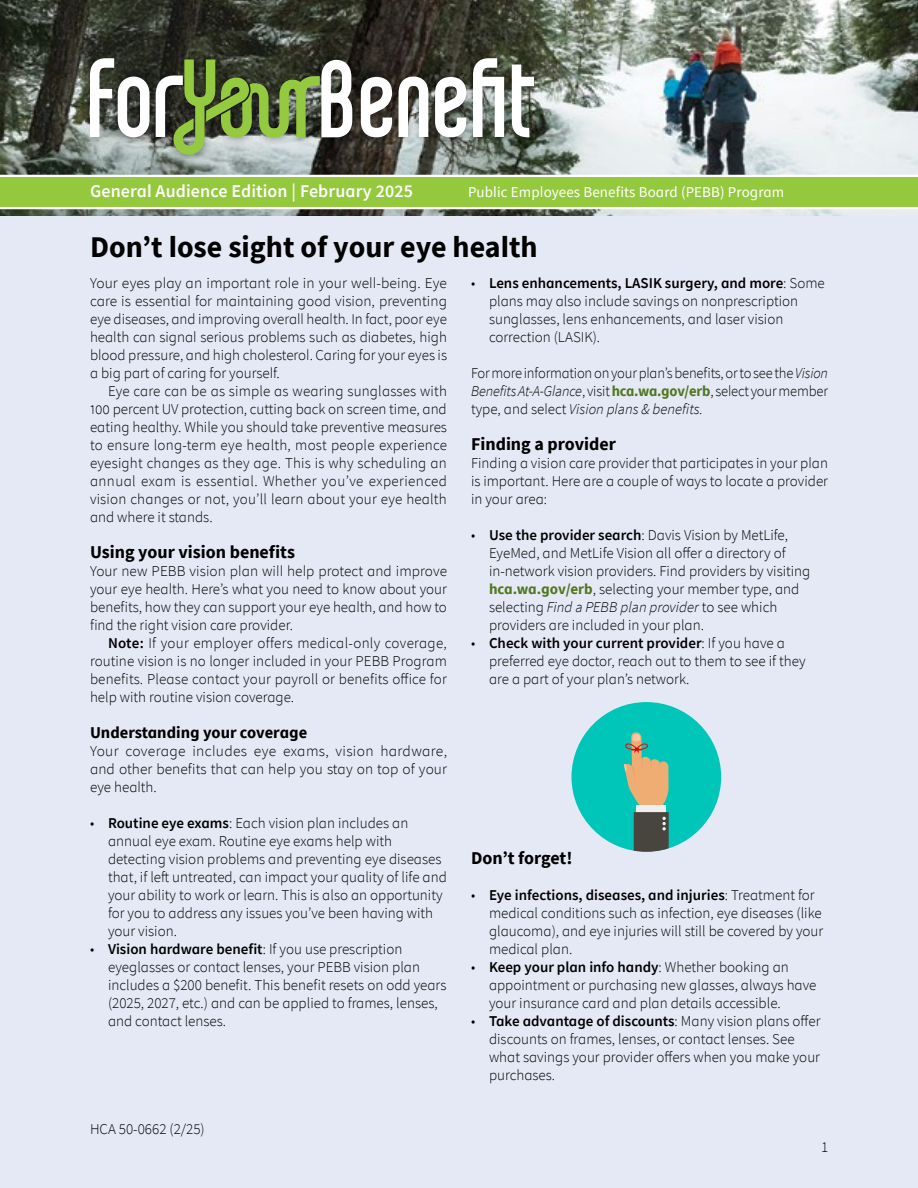
<style>
.page{position:relative;width:918px;height:1188px;background:#fff}
.page>*{position:absolute;margin:0;border:0;box-sizing:border-box;transform-origin:0 0}
.t1{font:700 30px "Source Sans Pro";color:#000}
.t2{font:700 18px "Source Sans Pro";color:#000}
.t3{font:600 18px "Source Sans Pro";letter-spacing:.005em;color:#fff}
.t4{font:700 16.5px "Source Sans Pro";color:#000}
.t5{font:300 15px/18px "Source Sans Pro";color:#000}
.t6{font:15px "Source Sans Pro";letter-spacing:.005em;color:#fff}
.s1{font-weight:600}
.s2{font-style:italic}
.s3{font-weight:700;color:#517720}
</style>
<div class="page">
<div style="left:0;top:192px;width:918px;height:996px;background:#e5e9f6"></div>
<div style="left:572px;top:702px;width:149px;height:150px;background:#00c6b9;border-radius:50%"></div>
<div style="left:634px;top:812px;width:35px;height:40px;background:#48443e"></div>
<svg style="left:624px;top:732px;width:45px;height:98px"></svg>
<img style="left:0;top:0;width:918px;height:216px">
<div style="left:90px;top:58px;width:444px;height:100px;background:#000;opacity:.35"></div>
<svg style="left:90px;top:58px;width:60px;height:79px"></svg>
<svg style="left:399px;top:77px;width:29px;height:60px"></svg>
<svg style="left:473px;top:58px;width:31px;height:79px"></svg>
<svg style="left:512px;top:64px;width:22px;height:73px"></svg>
<svg style="left:435px;top:77px;width:31px;height:60px"></svg>
<svg style="left:361px;top:77px;width:31px;height:60px"></svg>
<svg style="left:156px;top:60px;width:196px;height:95px;background:#79895f"></svg>
<svg style="left:0;top:174px;width:918px;height:36px;background:#a2cd58"></svg>
<p class="t3" style="left:90px;top:179px;width:325px">General Audience Edition | February 2025</p>
<p class="t6" style="left:468px;top:183px;width:318px">Public Employees Benefits Board (PEBB) Program</p>
<h1 class="t1" style="left:90px;top:226px;width:449px">Don’t lose sight of your eye health</h1>
<p class="t5" style="left:90px;top:274px;width:359px;text-align:justify">Your eyes play an important role in your well-being. Eye care is essential for maintaining good vision, preventing eye diseases, and improving overall health. In fact, poor eye health can signal serious problems such as diabetes, high blood pressure, and high cholesterol. Caring for your eyes is a big part of caring for yourself.</p>
<p class="t5" style="left:90px;top:382px;width:359px;text-align:justify;text-indent:18px">Eye care can be as simple as wearing sunglasses with 100 percent UV protection, cutting back on screen time, and eating healthy. While you should take preventive measures to ensure long-term eye health, most people experience eyesight changes as they age. This is why scheduling an annual exam is essential. Whether you’ve experienced vision changes or not, you’ll learn about your eye health and where it stands.</p>
<h2 class="t2" style="left:90px;top:540px;width:206px">Using your vision benefits</h2>
<p class="t5" style="left:90px;top:562px;width:359px;text-align:justify">Your new PEBB vision plan will help protect and improve your eye health. Here’s what you need to know about your benefits, how they can support your eye health, and how to find the right vision care provider.</p>
<p class="t5" style="left:90px;top:634px;width:358px;text-align:justify;text-indent:18px"><span class="s1">Note:</span> If your employer offers medical-only coverage, routine vision is no longer included in your PEBB Program benefits. Please contact your payroll or benefits office for help with routine vision coverage.</p>
<h3 class="t4" style="left:90px;top:721px;width:219px">Understanding your coverage</h3>
<p class="t5" style="left:90px;top:742px;width:359px;text-align:justify">Your coverage includes eye exams, vision hardware, and other benefits that can help you stay on top of your eye health.</p>
<p class="t5" style="left:108px;top:814px;width:340px;text-indent:-18px">• <span class="s1">Routine eye exams</span>: Each vision plan includes an annual eye exam. Routine eye exams help with detecting vision problems and preventing eye diseases that, if left untreated, can impact your quality of life and your ability to work or learn. This is also an opportunity for you to address any issues you’ve been having with your vision.</p>
<p class="t5" style="left:108px;top:940px;width:340px;text-indent:-18px">• <span class="s1">Vision hardware benefit</span>: If you use prescription eyeglasses or contact lenses, your PEBB vision plan includes a $200 benefit. This benefit resets on odd years (2025, 2027, etc.) and can be applied to frames, lenses, and contact lenses.</p>
<p class="t5" style="left:489px;top:274px;width:337px;text-indent:-18px">• <span class="s1">Lens enhancements, LASIK surgery, and more</span>: Some plans may also include savings on nonprescription sunglasses, lens enhancements, and laser vision correction (LASIK).</p>
<p class="t5" style="left:471px;top:364px;width:359px;text-align:justify">For more information on your plan’s benefits, or to see the <span class="s2">Vision Benefits At-A-Glance</span>, visit <span class="s3">hca.wa.gov/erb</span>, select your member type, and select <span class="s2">Vision plans &amp; benefits.</span></p>
<h2 class="t2" style="left:471px;top:432px;width:146px">Finding a provider</h2>
<p class="t5" style="left:471px;top:454px;width:359px;text-align:justify">Finding a vision care provider that participates in your plan is important. Here are a couple of ways to locate a provider in your area:</p>
<p class="t5" style="left:489px;top:526px;width:323px;text-indent:-18px">• <span class="s1">Use the provider search</span>: Davis Vision by MetLife, EyeMed, and MetLife Vision all offer a directory of in-network vision providers. Find providers by visiting <span class="s3">hca.wa.gov/erb</span>, selecting your member type, and selecting <span class="s2">Find a PEBB plan provider</span> to see which providers are included in your plan.</p>
<p class="t5" style="left:489px;top:634px;width:318px;text-indent:-18px">• <span class="s1">Check with your current provider</span>: If you have a preferred eye doctor, reach out to them to see if they are a part of your plan’s network.</p>
<h2 class="t2" style="left:471px;top:846px;width:103px">Don’t forget!</h2>
<p class="t5" style="left:489px;top:886px;width:336px;text-indent:-18px">• <span class="s1">Eye infections, diseases, and injuries</span>: Treatment for medical conditions such as infection, eye diseases (like glaucoma), and eye injuries will still be covered by your medical plan.</p>
<p class="t5" style="left:489px;top:958px;width:329px;text-indent:-18px">• <span class="s1">Keep your plan info handy</span>: Whether booking an appointment or purchasing new glasses, always have your insurance card and plan details accessible.</p>
<p class="t5" style="left:489px;top:1012px;width:333px;text-indent:-18px">• <span class="s1">Take advantage of discounts</span>: Many vision plans offer discounts on frames, lenses, or contact lenses. See what savings your provider offers when you make your purchases.</p>
<p class="t5" style="left:90px;top:1120px;width:116px">HCA 50-0662 (2/25)</p>
<p class="t5" style="left:821px;top:1138px;width:9px">1</p>
</div>
